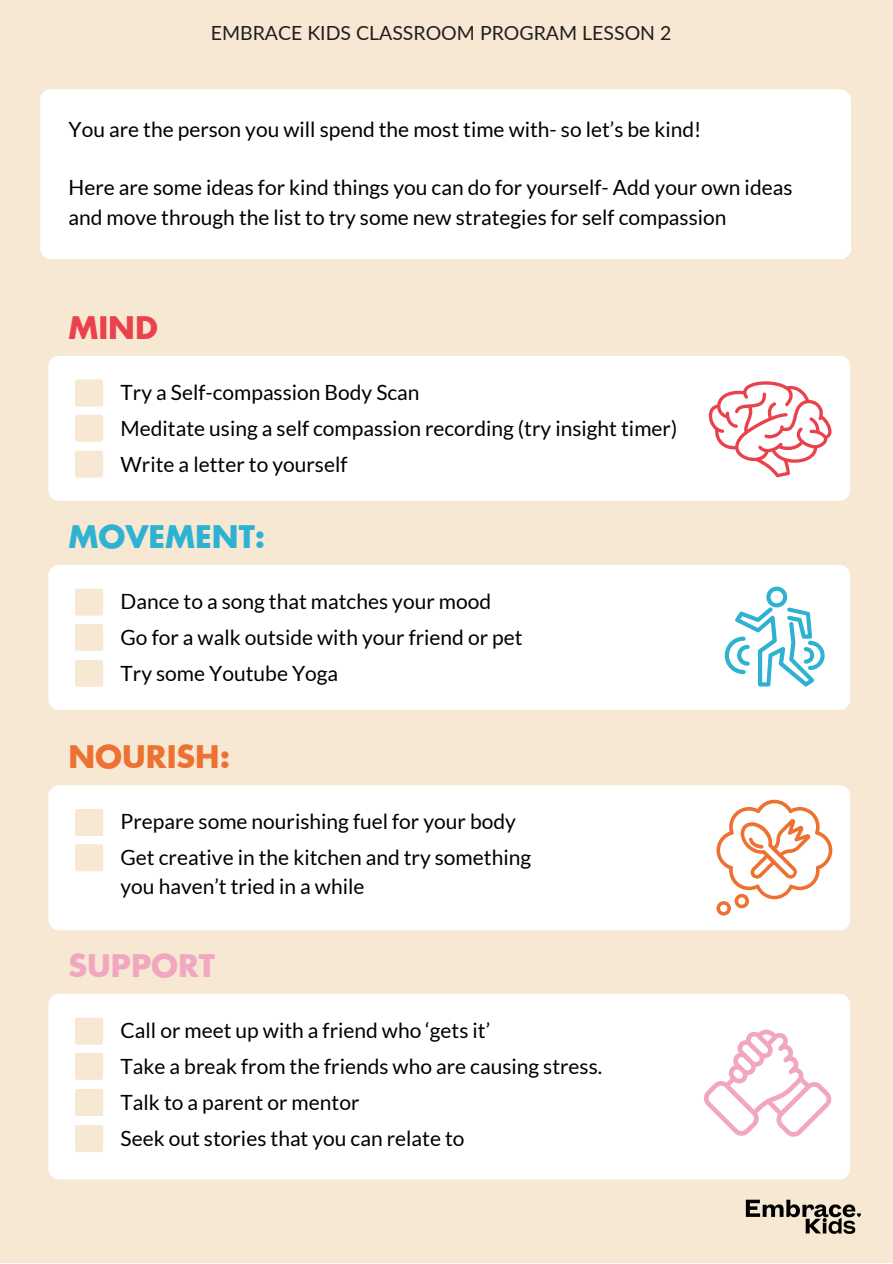
<style>
.page{position:relative;width:893px;height:1264px;background:#fff}
.page>*{position:absolute;margin:0;border:0;box-sizing:border-box;transform-origin:0 0}
.t1{font:700 30.45px "Futura";color:#2eb2d2}
.t2{font:700 30.45px "Futura";color:#ed7131}
.t3{font:700 30.45px "Futura";color:#f2a7c0}
.t4{font:700 30.45px "Futura";color:#ea424c}
.t5{font:21px/36px "Lato";color:#000}
.t6{font:19.5px "Lato";color:#221f20}
</style>
<div class="page">
<div style="left:0;top:0;width:892px;height:1262px;background:#f6e8d2"></div>
<div style="left:40px;top:89px;width:811px;height:170px;background:#fff"></div>
<div style="left:48px;top:356px;width:802px;height:145px;background:#fff"></div>
<div style="left:75px;top:379px;width:28px;height:27px;background:#f6e8d2;border-radius:2px"></div>
<div style="left:75px;top:415px;width:28px;height:26px;background:#f6e8d2;border-radius:2px"></div>
<div style="left:75px;top:450px;width:28px;height:27px;background:#f6e8d2;border-radius:2px"></div>
<svg style="left:708px;top:379px;width:124px;height:98px;background:#fad7da"></svg>
<div style="left:48px;top:565px;width:802px;height:145px;background:#fff"></div>
<div style="left:75px;top:588px;width:28px;height:27px;background:#f6e8d2;border-radius:2px"></div>
<div style="left:75px;top:624px;width:28px;height:27px;background:#f6e8d2;border-radius:2px"></div>
<div style="left:75px;top:659px;width:28px;height:27px;background:#f6e8d2;border-radius:2px"></div>
<svg style="left:724px;top:586px;width:100px;height:100px;background:#c9ebf3"></svg>
<div style="left:48px;top:785px;width:802px;height:145px;background:#fff"></div>
<div style="left:75px;top:809px;width:28px;height:27px;background:#f6e8d2;border-radius:2px"></div>
<div style="left:75px;top:844px;width:28px;height:27px;background:#f6e8d2;border-radius:2px"></div>
<svg style="left:716px;top:799px;width:116px;height:116px;background:#fbe2d5"></svg>
<div style="left:48px;top:994px;width:802px;height:185px;background:#fff"></div>
<div style="left:75px;top:1017px;width:28px;height:27px;background:#f6e8d2;border-radius:2px"></div>
<div style="left:75px;top:1052px;width:28px;height:27px;background:#f6e8d2;border-radius:2px"></div>
<div style="left:75px;top:1088px;width:28px;height:27px;background:#f6e8d2;border-radius:2px"></div>
<div style="left:75px;top:1124px;width:28px;height:27px;background:#f6e8d2;border-radius:2px"></div>
<svg style="left:702px;top:1029px;width:130px;height:107px;background:#fcebf1"></svg>
<img style="left:745px;top:1199px;width:116px;height:35px">
<p class="t6" style="left:211px;top:20px;width:462px">EMBRACE KIDS CLASSROOM PROGRAM LESSON 2</p>
<p class="t5" style="left:68px;top:111px;width:634px">You are the person you will spend the most time with- so let’s be kind!</p>
<p class="t5" style="left:68px;top:173px;width:725px;line-height:29.2px">Here are some ideas for kind things you can do for yourself- Add your own ideas and move through the list to try some new strategies for self compassion</p>
<h1 class="t4" style="left:68px;top:314px;width:91px">MIND</h1>
<p class="t5" style="left:120px;top:374px;width:558px">Try a Self-compassion Body Scan<br>Meditate using a self compassion recording (try insight timer)<br>Write a letter to yourself</p>
<h1 class="t1" style="left:68px;top:523px;width:198px">MOVEMENT:</h1>
<p class="t5" style="left:120px;top:583px;width:403px">Dance to a song that matches your mood<br>Go for a walk outside with your friend or pet<br>Try some Youtube Yoga</p>
<h1 class="t2" style="left:68px;top:743px;width:163px">NOURISH:</h1>
<p class="t5" style="left:120px;top:803px;width:412px">Prepare some nourishing fuel for your body<br>Get creative in the kitchen and try something</p>
<p class="t5" style="left:120px;top:867px;width:245px">you haven’t tried in a while</p>
<h1 class="t3" style="left:68px;top:952px;width:148px">SUPPORT</h1>
<p class="t5" style="left:120px;top:1011px;width:483px">Call or meet up with a friend who ‘gets it’<br>Take a break from the friends who are causing stress.<br>Talk to a parent or mentor<br>Seek out stories that you can relate to</p>
</div>
